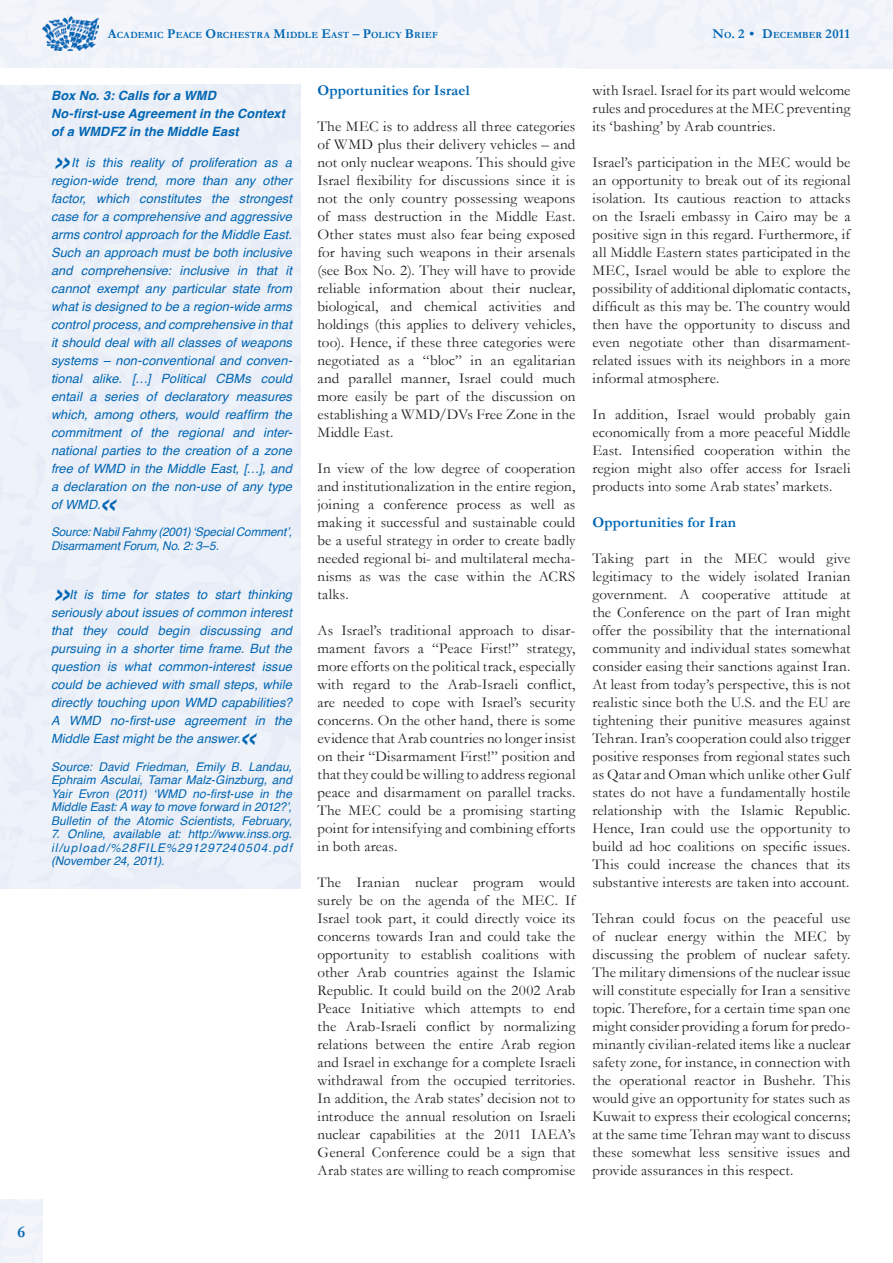
<style>
.page{position:relative;width:893px;height:1263px;background:#fff}
.page>*{position:absolute;margin:0;border:0;box-sizing:border-box;transform-origin:0 0}
.t1{font:italic 36px "Helvetica";color:#0166b3}
.t2{font:700 16.5px "Garamond";color:#0166b3}
.t3{font:15px/18px "Garamond";letter-spacing:.005em;color:#231f20;text-align:justify}
.t4{font:700 15px "Garamond";letter-spacing:.005em;color:#0166b3}
.t5{font:700 13.5px "Garamond";color:#0166b3}
.t6{font:italic 12.75px/18px "Helvetica";letter-spacing:.005em;color:#0166b3;text-align:justify}
.t7{font:italic 700 12.75px/18px "Helvetica";letter-spacing:.01em;color:#0166b3}
.t8{font:italic 12px/13.5px "Helvetica";letter-spacing:.01em;color:#0166b3;text-align:justify}
.t9{font:700 9.45px "Garamond";letter-spacing:.025em;color:#0166b3}
.s1{font-size:13.5px}
.s2{font-size:9.45px}
</style>
<div class="page">
<div style="left:0;top:0;width:578px;height:68px;background:#f0f4fa"></div>
<img style="left:43px;top:17px;width:55px;height:34px">
<div style="left:150px;top:85px;width:151px;height:804px;background:#edf1f8"></div>
<p class="t2" style="left:17px;top:1221px;width:9px">6</p>
<p class="t9" style="left:108px;top:29px;width:331px"><span class="s1">A</span>CADEMIC <span class="s1">P</span>EACE <span class="s1">O</span>RCHESTRA <span class="s1">M</span>IDDLE <span class="s1">E</span>AST <span class="s1">– P</span>OLICY <span class="s1">B</span>RIEF</p>
<p class="t5" style="left:713px;top:26px;width:139px">N<span class="s2">O</span>. 2 • D<span class="s2">ECEMBER</span> 2011</p>
<p class="t7" style="left:51px;top:87px;width:236px">Box No. 3: Calls for a WMD<br>No-first-use Agreement in the Context of a WMDFZ in the Middle East</p>
<h1 class="t1" style="left:51px;top:132px;width:22px">»</h1>
<p class="t6" style="left:51px;top:154px;width:243px;text-indent:20px">It is this reality of proliferation as a region-wide trend, more than any other factor, which constitutes the strongest case for a comprehensive and aggressive arms control approach for the Middle East.<br>Such an approach must be both inclusive and comprehensive: inclusive in that it cannot exempt any particular state from what is designed to be a region-wide arms control process, and comprehensive in that it should deal with all classes of weapons systems – non-conventional and conven&shy;tional alike. […] Political CBMs could entail a series of declaratory measures which, among others, would reaffirm the commitment of the regional and inter&shy;national parties to the creation of a zone free of WMD in the Middle East, […], and a declaration on the non-use of any type of WMD.</p>
<h1 class="t1" style="left:97px;top:474px;width:22px">«</h1>
<p class="t8" style="left:51px;top:526px;width:242px">Source: Nabil Fahmy (2001) ‘Special Comment’,<br>Disarmament Forum, No. 2: 3–5.</p>
<h1 class="t1" style="left:51px;top:564px;width:22px">»</h1>
<p class="t6" style="left:51px;top:586px;width:242px;text-indent:18px">It is time for states to start thinking seriously about issues of common interest that they could begin discussing and pursuing in a shorter time frame. But the question is what common-interest issue could be achieved with small steps, while directly touching upon WMD capabilities?<br>A WMD no-first-use agreement in the Middle East might be the answer.</p>
<h1 class="t1" style="left:237px;top:708px;width:22px">«</h1>
<p class="t8" style="left:51px;top:760px;width:242px">Source: David Friedman, Emily B. Landau, Ephraim Asculai, Tamar Malz-Ginzburg, and Yair Evron (2011) ‘WMD no-first-use in the Middle East: A way to move forward in 2012?’, Bulletin of the Atomic Scientists, February,</p>
<p class="t8" style="left:51px;top:827px;width:242px">7. Online, available at: http://www.inss.org. il/upload/%28FILE%291297240504.pdf (November 24, 2011).</p>
<p class="t4" style="left:317px;top:81px;width:154px">Opportunities for Israel</p>
<p class="t3" style="left:317px;top:117px;width:259px">The MEC is to address all three categories of WMD plus their delivery vehicles – and not only nuclear weapons. This should give Israel flexibility for discussions since it is not the only country possessing weapons of mass destruction in the Middle East.<br>Other states must also fear being exposed for having such weapons in their arsenals (see Box No. 2). They will have to provide reliable information about their nuclear, biological, and chemical activities and holdings (this applies to delivery vehicles, too). Hence, if these three categories were negotiated as a “bloc” in an egalitarian and parallel manner, Israel could much more easily be part of the discussion on establishing a WMD/DVs Free Zone in the Middle East.</p>
<p class="t3" style="left:317px;top:459px;width:259px">In view of the low degree of cooperation and institutionalization in the entire region, joining a conference process as well as making it successful and sustainable could be a useful strategy in order to create badly needed regional bi- and multilateral mecha&shy;nisms as was the case within the ACRS talks.</p>
<p class="t3" style="left:317px;top:621px;width:259px">As Israel’s traditional approach to disar&shy;mament favors a “Peace First!” strategy, more efforts on the political track, especially with regard to the Arab-Israeli conflict, are needed to cope with Israel’s security concerns. On the other hand, there is some evidence that Arab countries no longer insist on their “Disarmament First!” position and that they could be willing to address regional peace and disarmament on parallel tracks.<br>The MEC could be a promising starting point for intensifying and combining efforts in both areas.</p>
<p class="t3" style="left:317px;top:873px;width:259px">The Iranian nuclear program would surely be on the agenda of the MEC. If Israel took part, it could directly voice its concerns towards Iran and could take the opportunity to establish coalitions with other Arab countries against the Islamic Republic. It could build on the 2002 Arab Peace Initiative which attempts to end the Arab-Israeli conflict by normalizing relations between the entire Arab region and Israel in exchange for a complete Israeli withdrawal from the occupied territories.<br>In addition, the Arab states’ decision not to introduce the annual resolution on Israeli nuclear capabilities at the 2011 IAEA’s General Conference could be a sign that Arab states are willing to reach compromise</p>
<p class="t3" style="left:592px;top:81px;width:259px">with Israel. Israel for its part would welcome rules and procedures at the MEC preventing its ‘bashing’ by Arab countries.</p>
<p class="t3" style="left:592px;top:153px;width:259px">Israel’s participation in the MEC would be an opportunity to break out of its regional isolation. Its cautious reaction to attacks on the Israeli embassy in Cairo may be a positive sign in this regard. Furthermore, if all Middle Eastern states participated in the MEC, Israel would be able to explore the possibility of additional diplomatic contacts, difficult as this may be. The country would then have the opportunity to discuss and even negotiate other than disarmament&shy;related issues with its neighbors in a more informal atmosphere.</p>
<p class="t3" style="left:592px;top:405px;width:259px">In addition, Israel would probably gain economically from a more peaceful Middle East. Intensified cooperation within the region might also offer access for Israeli products into some Arab states’ markets.</p>
<p class="t4" style="left:592px;top:513px;width:145px">Opportunities for Iran</p>
<p class="t3" style="left:592px;top:549px;width:259px">Taking part in the MEC would give legitimacy to the widely isolated Iranian government. A cooperative attitude at the Conference on the part of Iran might offer the possibility that the international community and individual states somewhat consider easing their sanctions against Iran.<br>At least from today’s perspective, this is not realistic since both the U.S. and the EU are tightening their punitive measures against Tehran. Iran’s cooperation could also trigger positive responses from regional states such as Qatar and Oman which unlike other Gulf states do not have a fundamentally hostile relationship with the Islamic Republic.<br>Hence, Iran could use the opportunity to build ad hoc coalitions on specific issues.<br>This could increase the chances that its substantive interests are taken into account.</p>
<p class="t3" style="left:592px;top:909px;width:259px">Tehran could focus on the peaceful use of nuclear energy within the MEC by discussing the problem of nuclear safety.<br>The military dimensions of the nuclear issue will constitute especially for Iran a sensitive topic. Therefore, for a certain time span one might consider providing a forum for predo&shy;minantly civilian-related items like a nuclear safety zone, for instance, in connection with the operational reactor in Bushehr. This would give an opportunity for states such as Kuwait to express their ecological concerns; at the same time Tehran may want to discuss these somewhat less sensitive issues and provide assurances in this respect.</p>
</div>
